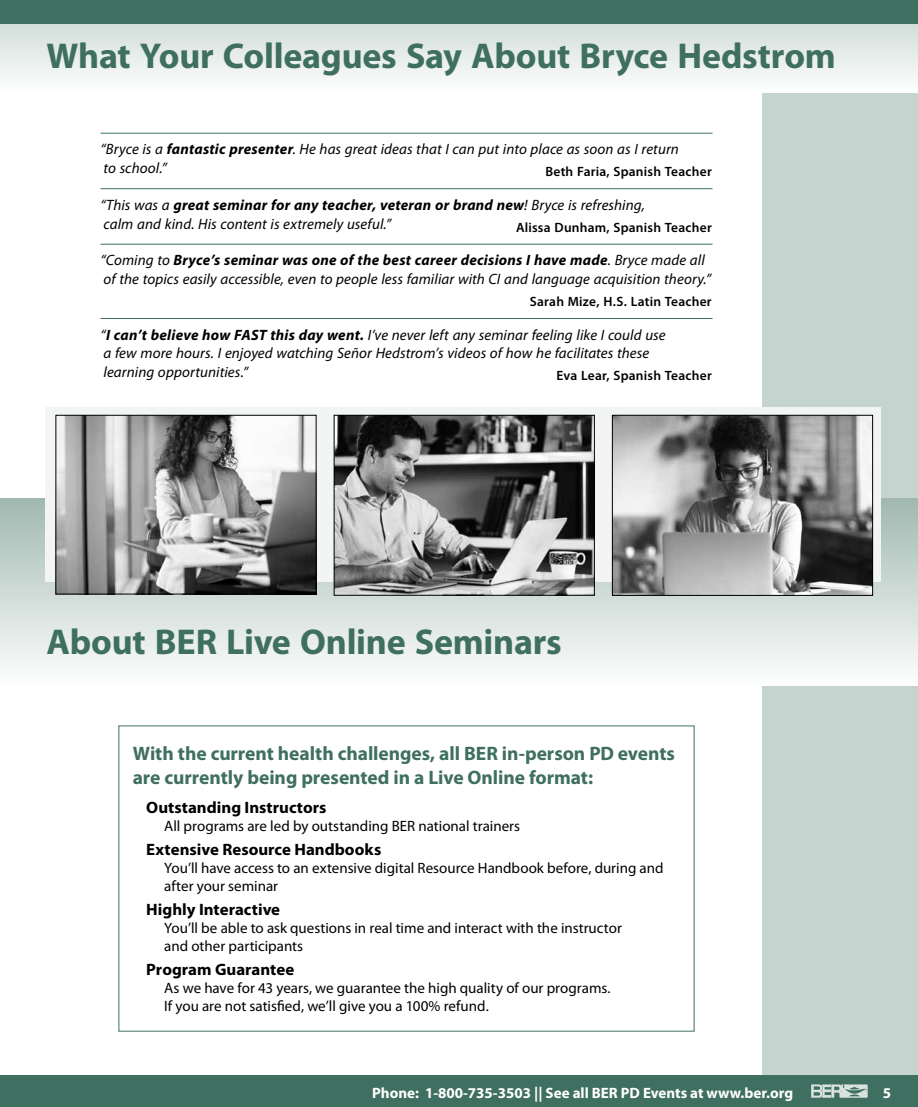
<style>
.page{position:relative;width:918px;height:1107px;background:#fff}
.page>*{position:absolute;margin:0;border:0;box-sizing:border-box;transform-origin:0 0}
.t1{font:700 36px "Myriad Pro";letter-spacing:-.005em;color:#3f6f60}
.t2{font:700 19.5px/23.4px "Myriad Pro";letter-spacing:-.005em;color:#3f6f60}
.t3{font:700 16.5px "Myriad Pro";color:#000}
.t4{font:italic 15px/18.8px "Myriad Pro";letter-spacing:.005em;color:#000}
.t5{font:15px/18px "Myriad Pro";color:#000}
.t6{font:700 15px "Myriad Pro";color:#fff}
.t7{font:600 13.5px "Myriad Pro";letter-spacing:.015em;color:#000}
.s1{font-weight:700}
</style>
<div class="page">
<div style="left:763px;top:0;width:155px;height:1107px;background:#c5d4cf"></div>
<div style="left:0;top:1076px;width:918px;height:31px;background:#3f6f60"></div>
<svg style="left:811px;top:1084px;width:57px;height:14px"></svg>
<svg style="left:0;top:24px;width:918px;height:68px"></svg>
<div style="left:0;top:0;width:918px;height:24px;background:#3f6f60"></div>
<hr style="left:100px;top:133px;width:612px;height:1px;background:#3f6f60">
<hr style="left:100px;top:188px;width:612px;height:1px;background:#3f6f60">
<hr style="left:100px;top:244px;width:612px;height:1px;background:#3f6f60">
<hr style="left:100px;top:318px;width:612px;height:1px;background:#3f6f60">
<div style="left:0;top:498px;width:918px;height:188px;background:linear-gradient(to bottom,#a0b8b0,#fbfcfc)"></div>
<svg style="left:45px;top:408px;width:835px;height:174px;fill:#f2f5f4"></svg>
<img style="left:58px;top:417px;width:256px;height:175px">
<div style="left:56px;top:415px;width:260px;height:179px;border:1px solid #000"></div>
<img style="left:336px;top:417px;width:257px;height:177px">
<div style="left:334px;top:415px;width:261px;height:181px;border:1px solid #000"></div>
<img style="left:614px;top:417px;width:257px;height:177px">
<div style="left:612px;top:415px;width:261px;height:181px;border:1px solid #000"></div>
<h1 class="t1" style="left:46px;top:32px;width:791px">What Your Colleagues Say About Bryce Hedstrom</h1>
<p class="t4" style="left:100px;top:140px;width:580px">“Bryce is a <span class="s1">fantastic presenter</span>. He has great ideas that I can put into place as soon as I return to school.”</p>
<p class="t7" style="left:545px;top:163px;width:168px">Beth Faria, Spanish Teacher</p>
<p class="t4" style="left:100px;top:195px;width:546px">“This was a <span class="s1">great seminar for any teacher, veteran or brand new</span>! Bryce is refreshing, calm and kind. His content is extremely useful.”</p>
<p class="t7" style="left:516px;top:219px;width:197px">Alissa Dunham, Spanish Teacher</p>
<p class="t4" style="left:100px;top:251px;width:612px">“Coming to <span class="s1">Bryce’s seminar was one of the best career decisions I have made</span>. Bryce made all of the topics easily accessible, even to people less familiar with CI and language acquisition theory.”</p>
<p class="t7" style="left:530px;top:293px;width:183px">Sarah Mize, H.S. Latin Teacher</p>
<p class="t4" style="left:100px;top:325px;width:567px">“<span class="s1">I can’t believe how FAST this day went.</span> I’ve never left any seminar feeling like I could use a few more hours. I enjoyed watching Señor Hedstrom’s videos of how he facilitates these learning opportunities.”</p>
<p class="t7" style="left:556px;top:367px;width:157px">Eva Lear, Spanish Teacher</p>
<h1 class="t1" style="left:46px;top:618px;width:517px">About BER Live Online Seminars</h1>
<h2 class="t2" style="left:133px;top:741px;width:544px">With the current health challenges, all BER in-person PD events are currently being presented in a Live Online format:</h2>
<p class="t3" style="left:146px;top:796px;width:182px">Outstanding Instructors</p>
<p class="t5" style="left:164px;top:816px;width:358px">All programs are led by outstanding BER national trainers</p>
<p class="t3" style="left:146px;top:838px;width:237px">Extensive Resource Handbooks</p>
<p class="t5" style="left:164px;top:859px;width:501px">You’ll have access to an extensive digital Resource Handbook before, during and after your seminar</p>
<p class="t3" style="left:146px;top:899px;width:135px">Highly Interactive</p>
<p class="t5" style="left:164px;top:919px;width:459px">You’ll be able to ask questions in real time and interact with the instructor and other participants</p>
<p class="t3" style="left:146px;top:959px;width:150px">Program Guarantee</p>
<p class="t5" style="left:164px;top:979px;width:448px">As we have for 43 years, we guarantee the high quality of our programs.<br>If you are not satisfied, we’ll give you a 100% refund.</p>
<p class="t6" style="left:372px;top:1083px;width:422px">Phone: 1-800-735-3503 || See all BER PD Events at www.ber.org</p>
<p class="t6" style="left:883px;top:1083px;width:10px">5</p>
</div>
